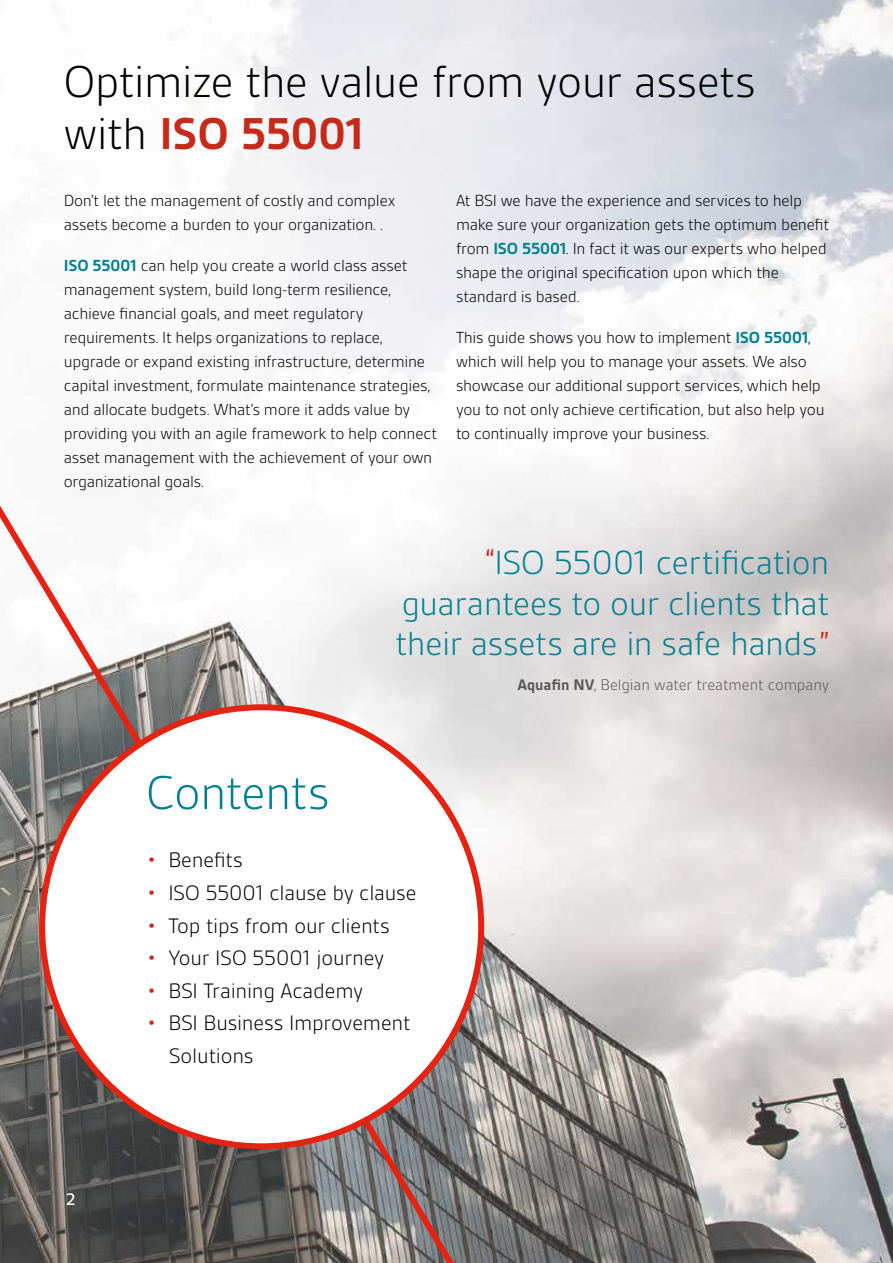
<style>
.page{position:relative;width:893px;height:1263px;background:#fff}
.page>*{position:absolute;margin:0;border:0;box-sizing:border-box;transform-origin:0 0}
.t1{font:300 51px "BSI Gesta";letter-spacing:-.015em;color:#007f92}
.t2{font:300 48px/52.5px "BSI Gesta";letter-spacing:-.015em;color:#000}
.t3{font:300 36px/40.5px "BSI Gesta";letter-spacing:-.015em;color:#007f92;text-align:justify}
.t4{font:300 22.5px/32.5px "BSI Gesta";letter-spacing:-.01em;color:#000}
.t5{font:500 18px "BSI Gesta";color:#fff}
.t6{font:300 17.25px/24px "BSI Gesta";letter-spacing:-.015em;color:#000}
.t7{font:300 16.5px "BSI Gesta";letter-spacing:-.005em;color:#575756}
.s1{font-weight:700;color:#c62a1b}
.s2{font-weight:700;color:#007f92}
.s3{font-size:39px;color:#c62a1b}
.s4{font-size:25.5px;color:#fff}
.s5{font-weight:700}
.s6{color:#c62a1b}
</style>
<div class="page">
<img style="left:54px;top:0;width:839px;height:1263px">
<svg style="left:0;top:380px;width:511px;height:883px"></svg>
<div style="left:42px;top:707px;width:439px;height:439px;background:#fff;border-radius:50%"></div>
<h2 class="t2" style="left:64px;top:55px;width:694px">Optimize the value from your assets with <span class="s1">ISO 55001</span></h2>
<p class="t6" style="left:64px;top:189px;width:333px">Don’t let the management of costly and complex assets become a burden to your organization. .</p>
<p class="t6" style="left:64px;top:254px;width:375px"><span class="s2">ISO 55001</span> can help you create a world class asset management system, build long-term resilience, achieve financial goals, and meet regulatory requirements. It helps organizations to replace, upgrade or expand existing infrastructure, determine capital investment, formulate maintenance strategies, and allocate budgets. What’s more it adds value by providing you with an agile framework to help connect asset management with the achievement of your own organizational goals.</p>
<p class="t6" style="left:456px;top:188px;width:375px">At BSI we have the experience and services to help make sure your organization gets the optimum benefit from <span class="s2">ISO 55001</span>. In fact it was our experts who helped shape the original specification upon which the standard is based.</p>
<p class="t6" style="left:456px;top:325px;width:370px">This guide shows you how to implement <span class="s2">ISO 55001</span>, which will help you to manage your assets. We also showcase our additional support services, which help you to not only achieve certification, but also help you to continually improve your business.</p>
<h1 class="t1" style="left:146px;top:766px;width:185px">Contents</h1>
<h3 class="t3" style="left:395px;top:543px;width:435px;text-indent:90px"><span class="s3">“</span>ISO 55001 certification guarantees to our clients that their assets are in safe hands<span class="s4">.</span><span class="s3">”</span></h3>
<p class="t7" style="left:517px;top:677px;width:313px"><span class="s5">Aquafin NV</span>, Belgian water treatment company</p>
<p class="t5" style="left:66px;top:1190px;width:11px">2</p>
<h3 class="t4" style="left:147px;top:844px;width:97px"><span class="s6">•</span> Benefits</h3>
<h3 class="t4" style="left:147px;top:877px;width:271px"><span class="s6">•</span> ISO 55001 clause by clause</h3>
<h3 class="t4" style="left:147px;top:909px;width:244px"><span class="s6">•</span> Top tips from our clients</h3>
<h3 class="t4" style="left:147px;top:942px;width:238px"><span class="s6">•</span> Your ISO 55001 journey</h3>
<h3 class="t4" style="left:147px;top:974px;width:217px"><span class="s6">•</span> BSI Training Academy</h3>
<h3 class="t4" style="left:168px;top:1007px;width:243px;text-indent:-21px"><span class="s6">•</span> BSI Business Improvement<br>Solutions</h3>
</div>
